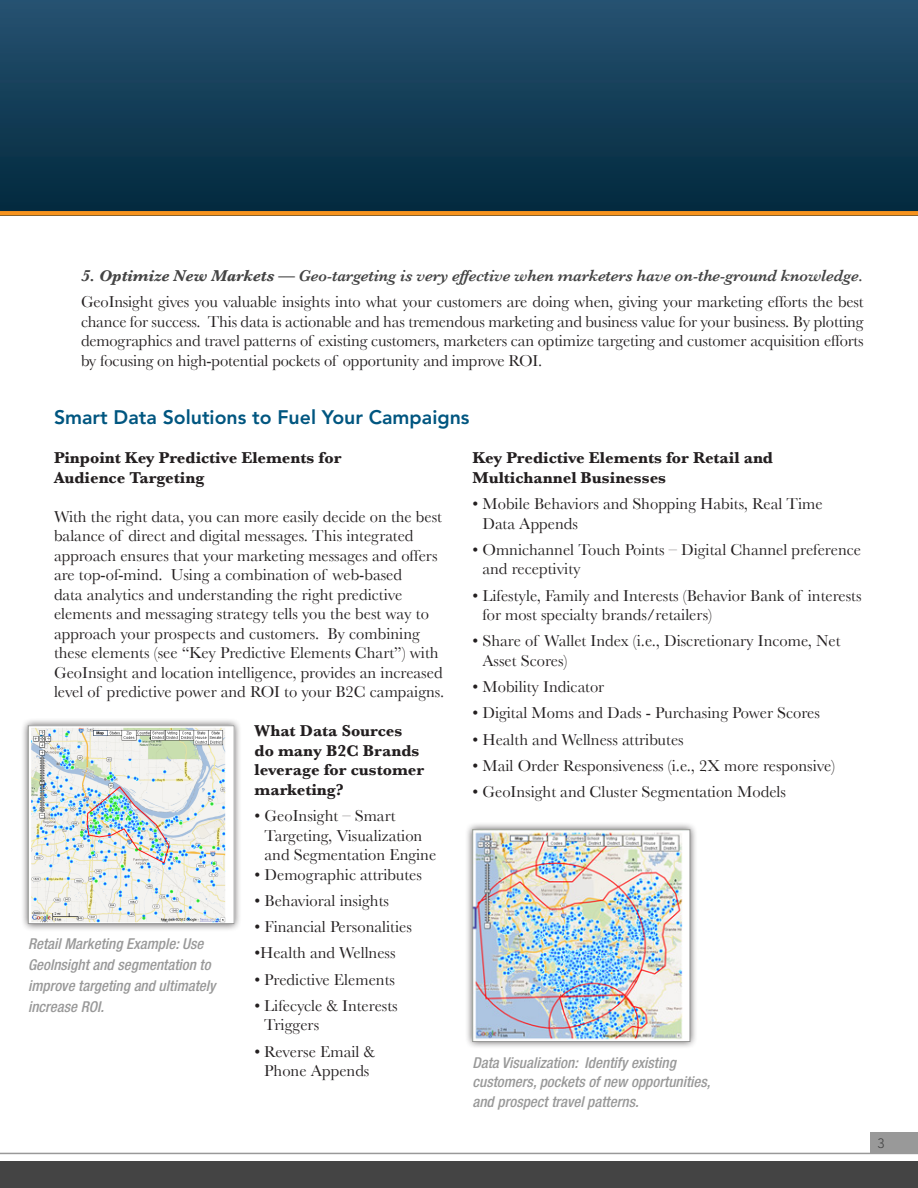
<style>
.page{position:relative;width:918px;height:1188px;background:#fff}
.page>*{position:absolute;margin:0;border:0;box-sizing:border-box;transform-origin:0 0}
.Sub_Head{font:800 19.5px "Avenir";color:#005680}
.Body_Copy{font:16.5px/19.5px "Baskerville";color:#231f20}
.Bullet_Text{font:16.5px/19.5px "Baskerville";letter-spacing:-.01em;color:#231f20;text-align:justify}
.Body_Copy-2{font:700 16.5px/19.5px "Baskerville";color:#231f20}
.Bullet__Sub{font:italic 600 16.5px "Baskerville";letter-spacing:-.01em;color:#444}
.Body_Copy-3{font:italic 500 condensed 15px/19.5px "Helvetica Neue LT Std";color:#999}
.Quote__author{font:italic 500 condensed 15px/21px "Helvetica Neue LT Std";color:#999}
.t1{font:300 13.5px "Avenir";color:#444}
.s1{font-weight:700}
</style>
<div class="page">
<div style="left:0;top:0;width:918px;height:216px;background:linear-gradient(to bottom,#265271,#01293d)"></div>
<div style="left:0;top:1161px;width:918px;height:27px;background:#444"></div>
<hr style="left:0;top:1153px;width:918px;height:1px;background:#999">
<div style="left:871px;top:1132px;width:47px;height:21px;background:#999"></div>
<div style="left:465px;top:822px;width:233px;height:228px;background:#231f20;opacity:.75"></div>
<img style="left:474px;top:831px;width:214px;height:209px">
<div style="left:472px;top:829px;width:218px;height:213px;border:1px solid #999"></div>
<div style="left:0;top:211px;width:918px;height:5px;background:#f7931d"></div>
<div style="left:20px;top:718px;width:222px;height:214px;background:#231f20;opacity:.75"></div>
<img style="left:30px;top:728px;width:202px;height:194px">
<div style="left:28px;top:726px;width:206px;height:198px;border:1px solid #999"></div>
<p class="Bullet__Sub" style="left:81px;top:266px;width:784px"><span class="s1">5. Optimize New Markets</span> — Geo-targeting is very effective when marketers have on-the-ground knowledge.</p>
<p class="Bullet_Text" style="left:81px;top:292px;width:784px">GeoInsight gives you valuable insights into what your customers are doing when, giving your marketing efforts the best chance for success. This data is actionable and has tremendous marketing and business value for your business. By plotting demographics and travel patterns of existing customers, marketers can optimize targeting and customer acquisition efforts by focusing on high-potential pockets of opportunity and improve ROI.</p>
<p class="Sub_Head" style="left:54px;top:406px;width:417px">Smart Data Solutions to Fuel Your Campaigns</p>
<p class="Body_Copy-2" style="left:54px;top:448px;width:289px">Pinpoint Key Predictive Elements for<br>Audience Targeting</p>
<p class="Body_Copy" style="left:54px;top:507px;width:392px">With the right data, you can more easily decide on the best balance of direct and digital messages. This integrated approach ensures that your marketing messages and offers are top-of-mind. Using a combination of web-based<br>data analytics and understanding the right predictive elements and messaging strategy tells you the best way to approach your prospects and customers. By combining these elements (see “Key Predictive Elements Chart”) with GeoInsight and location intelligence, provides an increased level of predictive power and ROI to your B2C campaigns.</p>
<p class="Body_Copy-2" style="left:255px;top:721px;width:171px">What Data Sources do many B2C Brands leverage for customer marketing?</p>
<p class="Body_Copy" style="left:265px;top:806px;width:173px;text-indent:-10px">• GeoInsight – Smart<br>Targeting, Visualization and Segmentation Engine</p>
<p class="Body_Copy" style="left:255px;top:864px;width:169px">• Demographic attributes</p>
<p class="Body_Copy" style="left:255px;top:891px;width:136px">• Behavioral insights</p>
<p class="Body_Copy" style="left:255px;top:917px;width:159px">• Financial Personalities</p>
<p class="Body_Copy" style="left:254px;top:943px;width:143px">•Health and Wellness</p>
<p class="Body_Copy" style="left:254px;top:969px;width:142px">• Predictive Elements</p>
<p class="Body_Copy" style="left:264px;top:996px;width:135px;text-indent:-10px">• Lifecycle &amp; Interests<br>Triggers</p>
<p class="Body_Copy" style="left:254px;top:1041px;width:122px;text-align:center">• Reverse Email &amp;<br>Phone Appends</p>
<p class="Body_Copy-2" style="left:472px;top:448px;width:302px">Key Predictive Elements for Retail and<br>Multichannel Businesses</p>
<p class="Body_Copy" style="left:482px;top:494px;width:342px;text-indent:-10px">• Mobile Behaviors and Shopping Habits, Real Time<br>Data Appends</p>
<p class="Body_Copy" style="left:482px;top:540px;width:380px;text-indent:-10px">• Omnichannel Touch Points – Digital Channel preference and receptivity</p>
<p class="Body_Copy" style="left:482px;top:585px;width:381px;text-indent:-10px">• Lifestyle, Family and Interests (Behavior Bank of interests for most specialty brands/retailers)</p>
<p class="Body_Copy" style="left:482px;top:631px;width:360px;text-indent:-10px">• Share of Wallet Index (i.e., Discretionary Income, Net<br>Asset Scores)</p>
<p class="Body_Copy" style="left:472px;top:677px;width:133px">• Mobility Indicator</p>
<p class="Body_Copy" style="left:472px;top:703px;width:349px">• Digital Moms and Dads - Purchasing Power Scores</p>
<p class="Body_Copy" style="left:472px;top:729px;width:213px">• Health and Wellness attributes</p>
<p class="Body_Copy" style="left:472px;top:756px;width:364px">• Mail Order Responsiveness (i.e., 2X more responsive)</p>
<p class="Body_Copy" style="left:472px;top:782px;width:315px">• GeoInsight and Cluster Segmentation Models</p>
<p class="Quote__author" style="left:28px;top:933px;width:189px">Retail Marketing Example: Use<br>GeoInsight and segmentation to improve targeting and ultimately increase ROI.</p>
<p class="Body_Copy-3" style="left:472px;top:1053px;width:240px">Data Visualization: Identify existing customers, pockets of new opportunities, and prospect travel patterns.</p>
<p class="t1" style="left:877px;top:1135px;width:9px">3</p>
</div>
